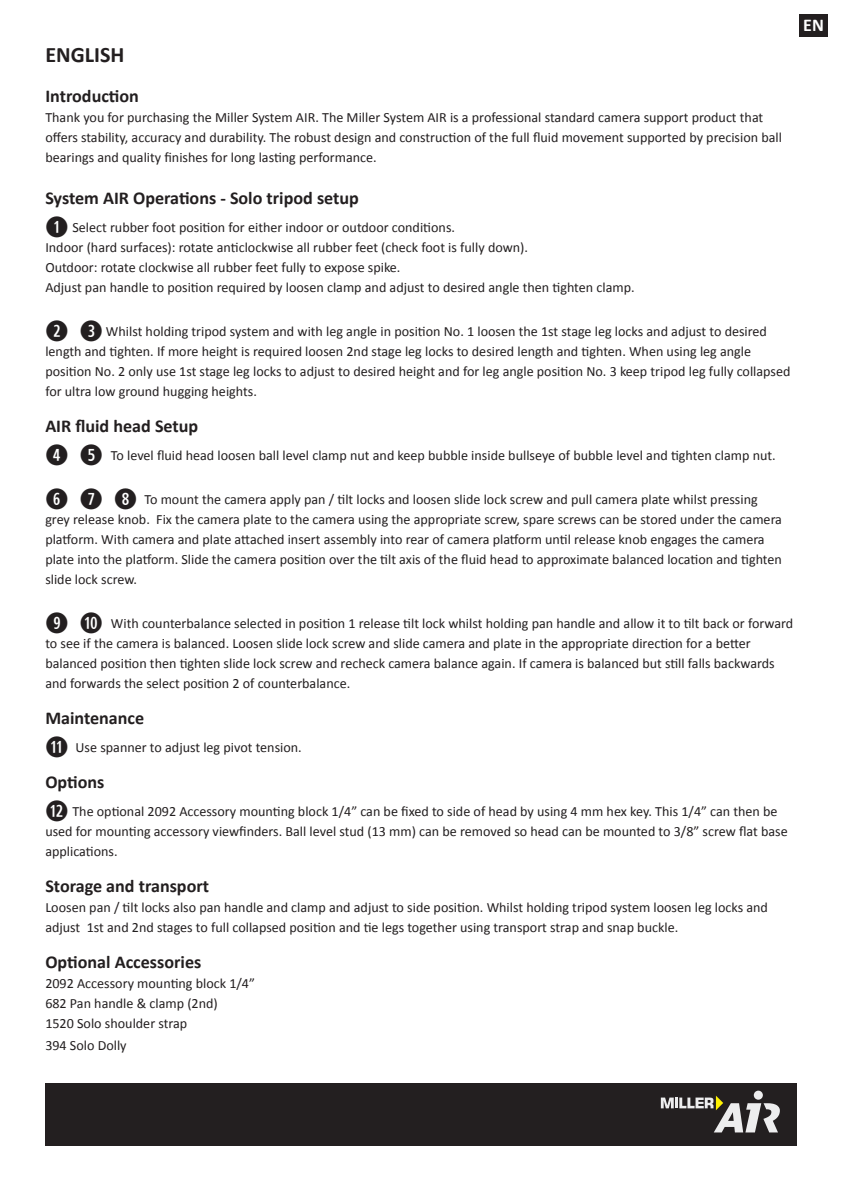
<style>
.page{position:relative;width:842px;height:1191px;background:#fff}
.page>*{position:absolute;margin:0;border:0;box-sizing:border-box;transform-origin:0 0}
.t1{font:700 22.2px "Calibri";color:#231f20}
.t2{font:700 18.2px "Calibri";color:#231f20}
.t3{font:700 18px "Calibri";color:#fff}
.t4{font:14.2px/20px "Calibri";color:#231f20}
.s1{font-family:"Combi Numerals";font-weight:700;font-size:28px}
</style>
<div class="page">
<div style="left:45px;top:1083px;width:752px;height:62px;background:#231f20"></div>
<svg style="left:754px;top:1090px;width:9px;height:9px"></svg>
<svg style="left:661px;top:1095px;width:119px;height:37px"></svg>
<div style="left:799px;top:14px;width:29px;height:23px;background:#231f20"></div>
<h1 class="t1" style="left:45px;top:41px;width:81px">ENGLISH</h1>
<p class="t2" style="left:45px;top:85px;width:95px">Introduction</p>
<p class="t4" style="left:45px;top:107px;width:738px">Thank you for purchasing the Miller System AIR. The Miller System AIR is a professional standard camera support product that offers stability, accuracy and durability. The robust design and construction of the full fluid movement supported by precision ball bearings and quality finishes for long lasting performance.</p>
<p class="t2" style="left:45px;top:187px;width:315px">System AIR Operations - Solo tripod setup</p>
<p class="t4" style="left:45px;top:217px;width:591px"><span class="s1">Q</span> Select rubber foot position for either indoor or outdoor conditions.<br>Indoor (hard surfaces): rotate anticlockwise all rubber feet (check foot is fully down).<br>Outdoor: rotate clockwise all rubber feet fully to expose spike.<br>Adjust pan handle to position required by loosen clamp and adjust to desired angle then tighten clamp.</p>
<p class="t4" style="left:45px;top:321px;width:747px"><span class="s1">W E</span> Whilst holding tripod system and with leg angle in position No. 1 loosen the 1st stage leg locks and adjust to desired length and tighten. If more height is required loosen 2nd stage leg locks to desired length and tighten. When using leg angle position No. 2 only use 1st stage leg locks to adjust to desired height and for leg angle position No. 3 keep tripod leg fully collapsed for ultra low ground hugging heights.</p>
<p class="t2" style="left:45px;top:415px;width:154px">AIR fluid head Setup</p>
<p class="t4" style="left:45px;top:445px;width:732px"><span class="s1">R T</span> To level fluid head loosen ball level clamp nut and keep bubble inside bullseye of bubble level and tighten clamp nut.</p>
<p class="t4" style="left:45px;top:489px;width:738px"><span class="s1">Y U I</span> To mount the camera apply pan / tilt locks and loosen slide lock screw and pull camera plate whilst pressing grey release knob. Fix the camera plate to the camera using the appropriate screw, spare screws can be stored under the camera platform. With camera and plate attached insert assembly into rear of camera platform until release knob engages the camera plate into the platform. Slide the camera position over the tilt axis of the fluid head to approximate balanced location and tighten slide lock screw.</p>
<p class="t4" style="left:45px;top:613px;width:749px"><span class="s1">O A</span> With counterbalance selected in position 1 release tilt lock whilst holding pan handle and allow it to tilt back or forward to see if the camera is balanced. Loosen slide lock screw and slide camera and plate in the appropriate direction for a better balanced position then tighten slide lock screw and recheck camera balance again. If camera is balanced but still falls backwards and forwards the select position 2 of counterbalance.</p>
<p class="t2" style="left:45px;top:707px;width:100px">Maintenance</p>
<p class="t4" style="left:45px;top:737px;width:258px"><span class="s1">S</span> Use spanner to adjust leg pivot tension.</p>
<p class="t2" style="left:45px;top:771px;width:61px">Options</p>
<p class="t4" style="left:45px;top:801px;width:744px"><span class="s1">D</span> The optional 2092 Accessory mounting block 1/4” can be fixed to side of head by using 4 mm hex key. This 1/4” can then be used for mounting accessory viewfinders. Ball level stud (13 mm) can be removed so head can be mounted to 3/8” screw flat base applications.</p>
<p class="t2" style="left:45px;top:875px;width:165px">Storage and transport</p>
<p class="t4" style="left:45px;top:897px;width:724px">Loosen pan / tilt locks also pan handle and clamp and adjust to side position. Whilst holding tripod system loosen leg locks and adjust 1st and 2nd stages to full collapsed position and tie legs together using transport strap and snap buckle.</p>
<p class="t2" style="left:45px;top:951px;width:158px">Optional Accessories</p>
<p class="t4" style="left:45px;top:973px;width:211px">2092 Accessory mounting block 1/4”<br>682 Pan handle &amp; clamp (2nd)<br>1520 Solo shoulder strap</p>
<p class="t4" style="left:45px;top:1035px;width:83px">394 Solo Dolly</p>
<p class="t3" style="left:803px;top:14px;width:22px">EN</p>
</div>
